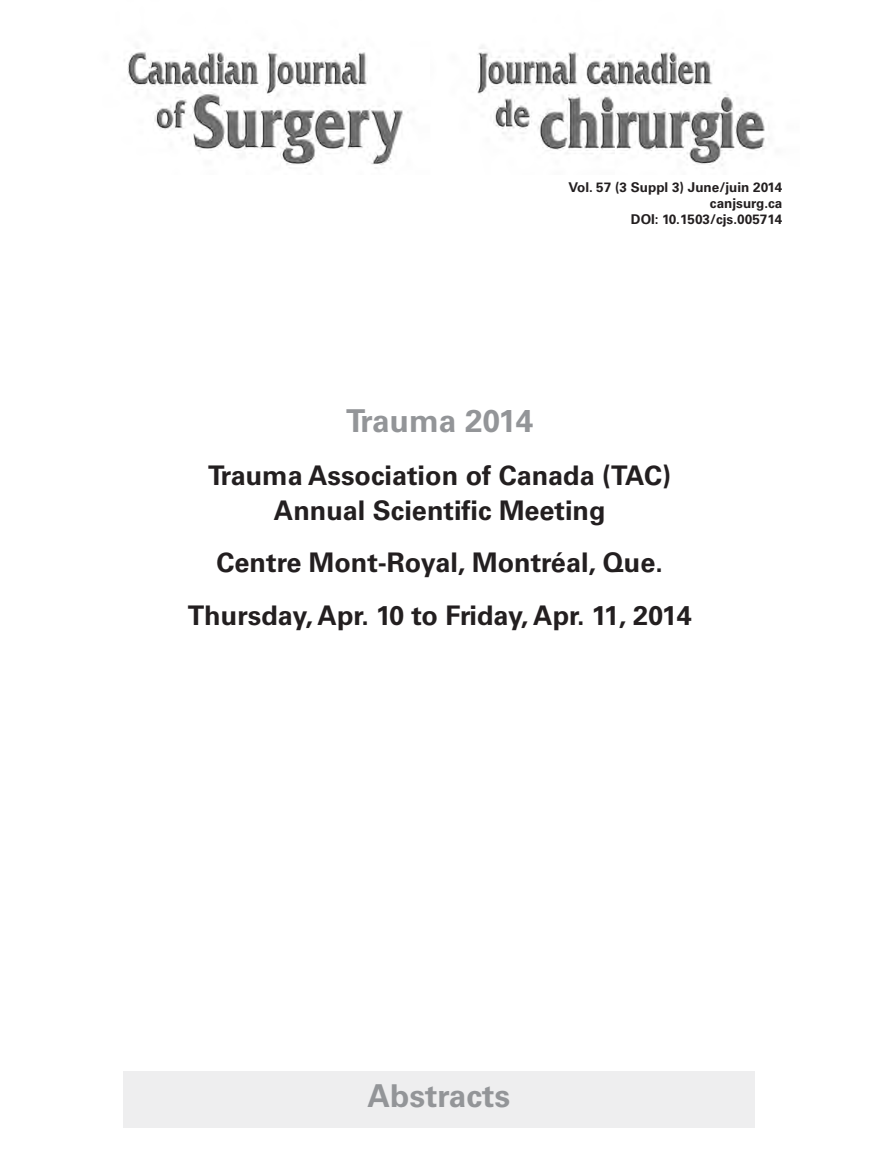
<style>
.page{position:relative;width:878px;height:1175px;background:#fff}
.page>*{position:absolute;margin:0;border:0;box-sizing:border-box;transform-origin:0 0}
.t1{font:700 31.5px "Univers LT Std";color:#939598}
.t2{font:700 27px/34.5px "Univers LT Std";color:#231f20;text-align:center}
.t3{font:700 13.5px/16.2px "Univers LT Std";color:#231f20;text-align:right}
</style>
<div class="page">
<img style="left:124px;top:45px;width:641px;height:124px">
<div style="left:123px;top:1071px;width:631px;height:57px;background:#eeeeef"></div>
<p class="t3" style="left:568px;top:180px;width:215px">Vol. 57 (3 Suppl 3) June/juin 2014 canjsurg.ca<br>DOI: 10.1503/cjs.005714</p>
<p class="t1" style="left:346px;top:410px;width:189px">Trauma 2014</p>
<p class="t2" style="left:208px;top:460px;width:464px">Trauma Association of Canada (TAC)<br>Annual Scientific Meeting</p>
<p class="t2" style="left:188px;top:538px;width:505px;line-height:52.5px">Centre Mont-Royal, Montréal, Que.<br>Thursday, Apr. 10 to Friday, Apr. 11, 2014</p>
<p class="t1" style="left:367px;top:1084px;width:144px">Abstracts</p>
</div>
